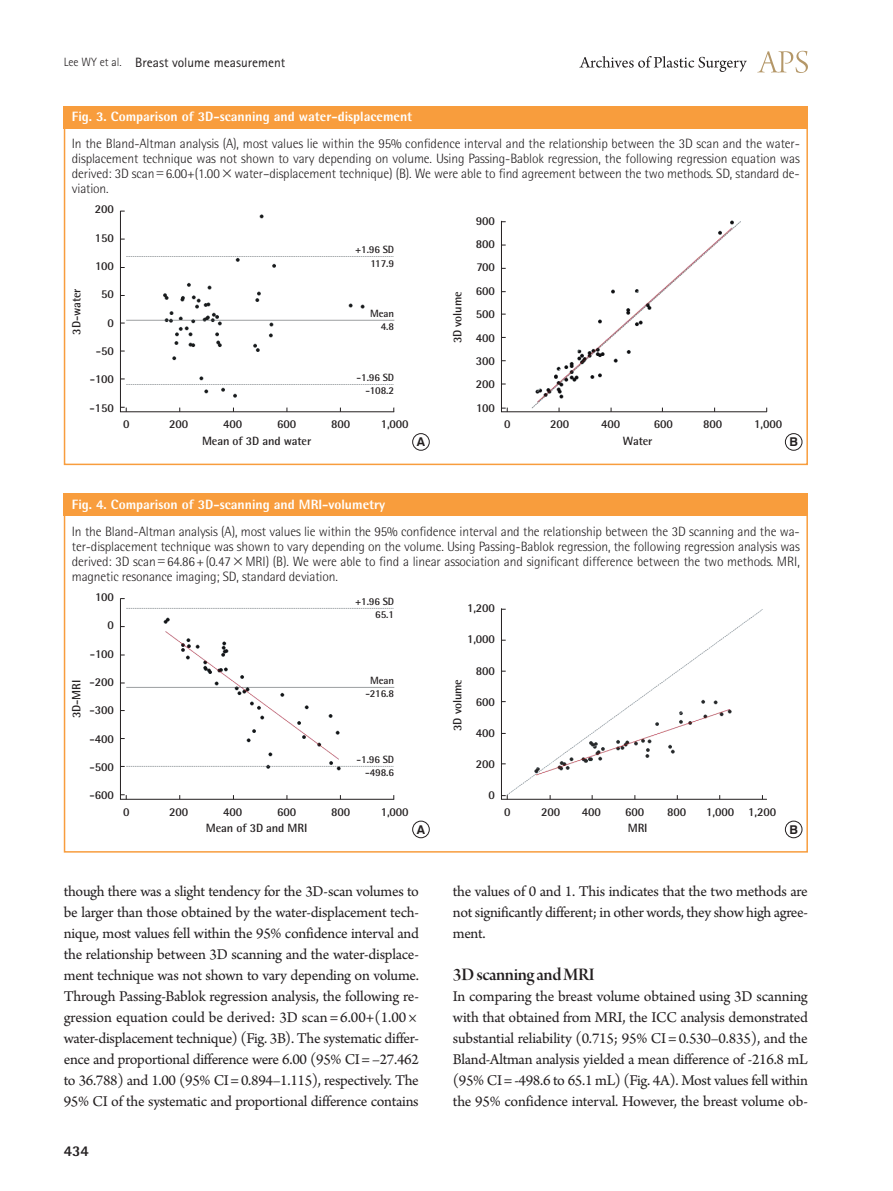
<style>
.page{position:relative;width:893px;height:1191px;background:#fff}
.page>*{position:absolute;margin:0;border:0;box-sizing:border-box;transform-origin:0 0}
.중제목{font:18.75px "Arno Pro Smbd Display";letter-spacing:-.025em;color:#231f20}
.본문{font:15.75px/21px "Arno Pro";letter-spacing:-.02em;color:#231f20;text-align:justify}
.t1{font:800 15px "Rotis Semi Sans Std";color:#231f20}
.그림설명{font:300 13.5px/15px "Rotis Semi Sans Std";letter-spacing:-.01em;color:#231f20;text-align:justify}
.표그림제목{font:800 13.5px "Rotis Semi Sans Std";color:#fff}
.t2{font:13.5px "Rotis Sans Serif Std";color:#231f20}
.t3{font:700 12.15px "Swiss 721 BT";color:#231f20}
.그림지문{font:700 12px "Rotis Semi Sans Std";letter-spacing:-.01em;color:#231f20}
.그림지문-2{font:700 10.5px "Rotis Semi Sans Std";letter-spacing:-.01em;color:#231f20}
.s1{font-weight:300;font-size:12px}
.s2{font-family:"Dotum";font-weight:400}
</style>
<div class="page">
<svg style="left:757px;top:51px;width:51px;height:22px"></svg>
<svg style="left:579px;top:56px;width:168px;height:16px"></svg>
<div style="left:64px;top:106px;width:744px;height:23px;background:#f89d3d"></div>
<div style="left:412px;top:433px;width:17px;height:17px;border:1px solid #231f20;border-radius:50%"></div>
<div style="left:785px;top:433px;width:17px;height:17px;border:1px solid #231f20;border-radius:50%"></div>
<svg style="left:120px;top:210px;width:275px;height:202px"></svg>
<svg style="left:501px;top:220px;width:267px;height:192px"></svg>
<div style="left:64px;top:106px;width:744px;height:359px;border:2px solid #f89d3d"></div>
<div style="left:64px;top:494px;width:744px;height:22px;background:#f89d3d"></div>
<div style="left:412px;top:821px;width:17px;height:17px;border:1px solid #231f20;border-radius:50%"></div>
<div style="left:785px;top:821px;width:17px;height:17px;border:1px solid #231f20;border-radius:50%"></div>
<svg style="left:120px;top:598px;width:275px;height:202px"></svg>
<svg style="left:501px;top:608px;width:266px;height:192px"></svg>
<div style="left:64px;top:494px;width:744px;height:358px;border:2px solid #f89d3d"></div>
<p class="t2" style="left:64px;top:54px;width:223px"><span class="s1">Lee WY et al.</span> Breast volume measurement</p>
<p class="표그림제목" style="left:72px;top:108px;width:342px">Fig. 3. Comparison of 3D-scanning and water-displacement</p>
<p class="그림설명" style="left:72px;top:136px;width:730px">In the Bland-Altman analysis (A), most values lie within the 95% confidence interval and the relationship between the 3D scan and the water&shy;displacement technique was not shown to vary depending on volume. Using Passing-Bablok regression, the following regression equation was derived: 3D scan<span class="s2">=</span>6.00+(1.00<span class="s2">×</span>water–displacement technique) (B). We were able to find agreement between the two methods. SD, standard de&shy;viation.</p>
<p class="그림지문" style="left:69px;top:335px;width:48px;rotate:-90deg">3D-water</p>
<p class="그림지문" style="left:95px;top:202px;width:21px">200</p>
<p class="그림지문" style="left:95px;top:230px;width:21px">150</p>
<p class="그림지문" style="left:95px;top:259px;width:20px">100</p>
<p class="그림지문" style="left:101px;top:287px;width:14px">50</p>
<p class="그림지문" style="left:108px;top:315px;width:8px">0</p>
<p class="그림지문" style="left:96px;top:343px;width:19px">-50</p>
<p class="그림지문" style="left:90px;top:372px;width:26px">-100</p>
<p class="그림지문" style="left:90px;top:400px;width:26px">-150</p>
<p class="그림지문-2" style="left:355px;top:243px;width:41px">+1.96 SD</p>
<p class="그림지문-2" style="left:370px;top:257px;width:25px">117.9</p>
<p class="그림지문-2" style="left:370px;top:307px;width:26px">Mean</p>
<p class="그림지문-2" style="left:381px;top:320px;width:15px">4.8</p>
<p class="그림지문-2" style="left:357px;top:370px;width:39px">-1.96 SD</p>
<p class="그림지문-2" style="left:365px;top:384px;width:30px">-108.2</p>
<p class="그림지문" style="left:123px;top:417px;width:8px">0</p>
<p class="그림지문" style="left:169px;top:417px;width:21px">200</p>
<p class="그림지문" style="left:223px;top:417px;width:21px">400</p>
<p class="그림지문" style="left:277px;top:417px;width:21px">600</p>
<p class="그림지문" style="left:331px;top:417px;width:21px">800</p>
<p class="그림지문" style="left:381px;top:417px;width:29px">1,000</p>
<p class="그림지문" style="left:202px;top:433px;width:111px">Mean of 3D and water</p>
<p class="그림지문" style="left:450px;top:343px;width:53px;rotate:-90deg">3D volume</p>
<p class="그림지문" style="left:476px;top:213px;width:21px">900</p>
<p class="그림지문" style="left:476px;top:237px;width:21px">800</p>
<p class="그림지문" style="left:477px;top:260px;width:20px">700</p>
<p class="그림지문" style="left:476px;top:283px;width:21px">600</p>
<p class="그림지문" style="left:476px;top:307px;width:21px">500</p>
<p class="그림지문" style="left:476px;top:330px;width:21px">400</p>
<p class="그림지문" style="left:476px;top:353px;width:21px">300</p>
<p class="그림지문" style="left:476px;top:377px;width:21px">200</p>
<p class="그림지문" style="left:476px;top:400px;width:20px">100</p>
<p class="그림지문" style="left:504px;top:417px;width:8px">0</p>
<p class="그림지문" style="left:550px;top:417px;width:21px">200</p>
<p class="그림지문" style="left:601px;top:417px;width:21px">400</p>
<p class="그림지문" style="left:654px;top:417px;width:21px">600</p>
<p class="그림지문" style="left:703px;top:417px;width:21px">800</p>
<p class="그림지문" style="left:754px;top:417px;width:29px">1,000</p>
<p class="그림지문" style="left:623px;top:433px;width:31px">Water</p>
<p class="t3" style="left:417px;top:434px;width:10px">A</p>
<p class="t3" style="left:789px;top:434px;width:10px">B</p>
<p class="표그림제목" style="left:72px;top:495px;width:315px">Fig. 4. Comparison of 3D-scanning and MRI-volumetry</p>
<p class="그림설명" style="left:72px;top:523px;width:730px">In the Bland-Altman analysis (A), most values lie within the 95% confidence interval and the relationship between the 3D scanning and the wa&shy;ter-displacement technique was shown to vary depending on the volume. Using Passing-Bablok regression, the following regression analysis was derived: 3D scan<span class="s2">=</span>64.86+(0.47<span class="s2">×</span>MRI) (B). We were able to find a linear association and significant difference between the two methods. MRI, magnetic resonance imaging; SD, standard deviation.</p>
<p class="그림지문" style="left:69px;top:718px;width:40px;rotate:-90deg">3D-MRI</p>
<p class="그림지문" style="left:95px;top:589px;width:20px">100</p>
<p class="그림지문" style="left:108px;top:618px;width:8px">0</p>
<p class="그림지문" style="left:90px;top:646px;width:26px">-100</p>
<p class="그림지문" style="left:90px;top:674px;width:26px">-200</p>
<p class="그림지문" style="left:90px;top:703px;width:26px">-300</p>
<p class="그림지문" style="left:90px;top:731px;width:26px">-400</p>
<p class="그림지문" style="left:90px;top:759px;width:26px">-500</p>
<p class="그림지문" style="left:90px;top:787px;width:26px">-600</p>
<p class="그림지문-2" style="left:355px;top:595px;width:41px">+1.96 SD</p>
<p class="그림지문-2" style="left:375px;top:608px;width:20px">65.1</p>
<p class="그림지문-2" style="left:370px;top:674px;width:26px">Mean</p>
<p class="그림지문-2" style="left:365px;top:687px;width:30px">-216.8</p>
<p class="그림지문-2" style="left:357px;top:753px;width:39px">-1.96 SD</p>
<p class="그림지문-2" style="left:365px;top:766px;width:31px">-498.6</p>
<p class="그림지문" style="left:123px;top:804px;width:8px">0</p>
<p class="그림지문" style="left:169px;top:804px;width:21px">200</p>
<p class="그림지문" style="left:223px;top:804px;width:21px">400</p>
<p class="그림지문" style="left:277px;top:804px;width:21px">600</p>
<p class="그림지문" style="left:331px;top:804px;width:21px">800</p>
<p class="그림지문" style="left:381px;top:804px;width:29px">1,000</p>
<p class="그림지문" style="left:206px;top:821px;width:103px">Mean of 3D and MRI</p>
<p class="그림지문" style="left:467px;top:601px;width:29px">1,200</p>
<p class="그림지문" style="left:467px;top:632px;width:29px">1,000</p>
<p class="그림지문" style="left:476px;top:663px;width:21px">800</p>
<p class="그림지문" style="left:476px;top:694px;width:21px">600</p>
<p class="그림지문" style="left:476px;top:725px;width:21px">400</p>
<p class="그림지문" style="left:476px;top:756px;width:21px">200</p>
<p class="그림지문" style="left:488px;top:787px;width:8px">0</p>
<p class="그림지문" style="left:450px;top:731px;width:53px;rotate:-90deg">3D volume</p>
<p class="그림지문" style="left:504px;top:804px;width:8px">0</p>
<p class="그림지문" style="left:541px;top:804px;width:21px">200</p>
<p class="그림지문" style="left:582px;top:804px;width:21px">400</p>
<p class="그림지문" style="left:625px;top:804px;width:21px">600</p>
<p class="그림지문" style="left:667px;top:804px;width:21px">800</p>
<p class="그림지문" style="left:706px;top:804px;width:71px">1,000 1,200</p>
<p class="그림지문" style="left:628px;top:821px;width:21px">MRI</p>
<p class="t3" style="left:417px;top:822px;width:10px">A</p>
<p class="t3" style="left:789px;top:822px;width:10px">B</p>
<p class="본문" style="left:64px;top:882px;width:357px;text-align:left">though there was a slight tendency for the 3D-scan volumes to be larger than those obtained by the water-displacement tech&shy;nique, most values fell within the 95% confidence interval and the relationship between 3D scanning and the water-displace&shy;ment technique was not shown to vary depending on volume.<br>Through Passing-Bablok regression analysis, the following re&shy;gression equation could be derived: 3D scan = 6.00+(1.00 × water-displacement technique) (Fig. 3B). The systematic differ&shy;ence and proportional difference were 6.00 (95% CI = –27.462 to 36.788) and 1.00 (95% CI = 0.894–1.115), respectively. The 95% CI of the systematic and proportional difference contains</p>
<p class="본문" style="left:453px;top:882px;width:357px">the values of 0 and 1. This indicates that the two methods are not significantly different; in other words, they show high agree&shy;ment.</p>
<p class="중제목" style="left:453px;top:964px;width:143px">3D scanning and MRI</p>
<p class="본문" style="left:453px;top:987px;width:357px">In comparing the breast volume obtained using 3D scanning with that obtained from MRI, the ICC analysis demonstrated substantial reliability (0.715; 95% CI = 0.530–0.835), and the Bland-Altman analysis yielded a mean difference of -216.8 mL (95% CI = -498.6 to 65.1 mL) (Fig. 4A). Most values fell within the 95% confidence interval. However, the breast volume ob-</p>
<p class="t1" style="left:64px;top:1141px;width:27px">434</p>
</div>
